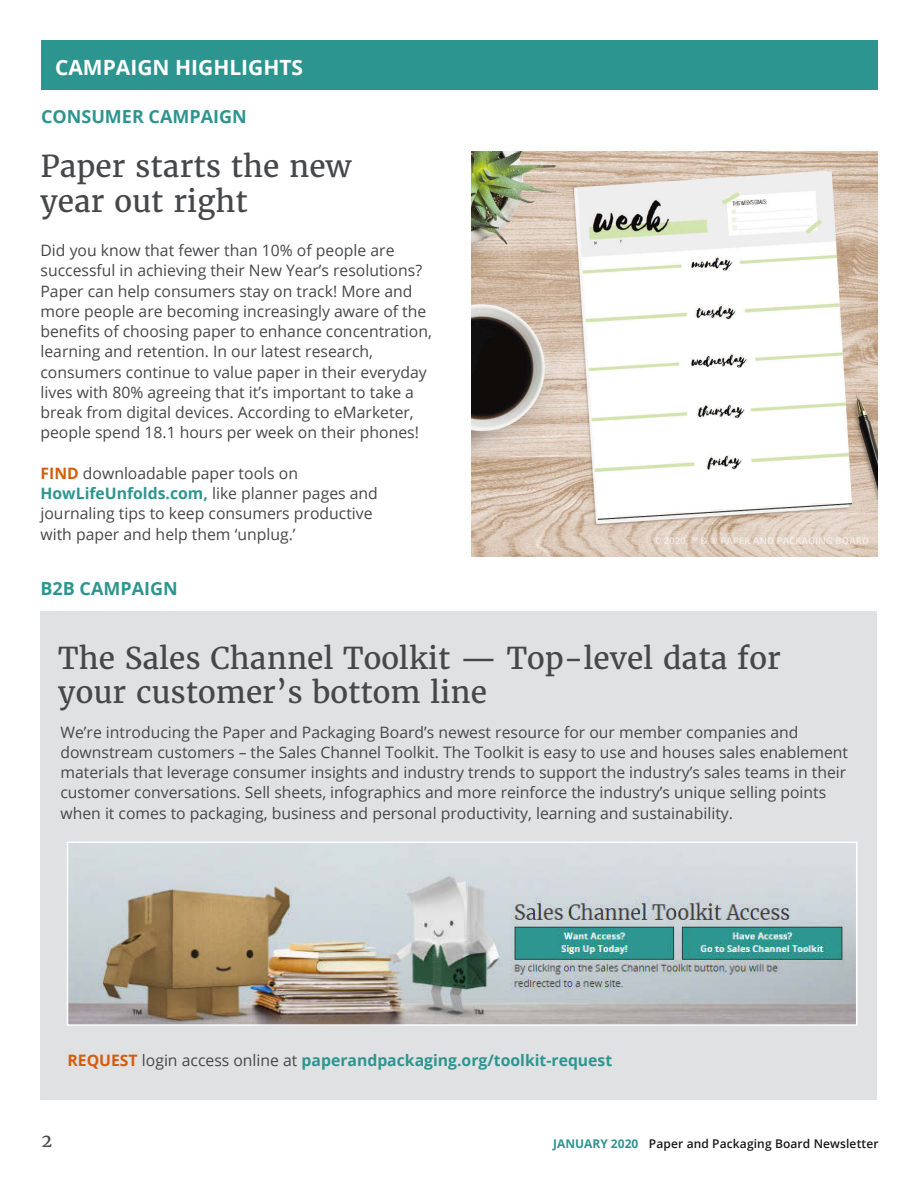
<style>
.page{position:relative;width:918px;height:1188px;background:#fff}
.page>*{position:absolute;margin:0;border:0;box-sizing:border-box;transform-origin:0 0}
.t1{font:30px/34.5px "Merriweather";color:#464749}
.t2{font:700 21px "Open Sans";color:#fff}
.t3{font:700 18px "Open Sans";color:#2d9590}
.t4{font:18px "Merriweather";color:#464749}
.t5{font:15.75px/20.2px "Open Sans";color:#464749}
.t6{font:700 15.75px "Open Sans";color:#2d9590}
.t7{font:600 12px "Open Sans";letter-spacing:.01em;color:#1a1818}
.s1{font-weight:700;color:#d45c0c}
.s2{font-weight:700;color:#2d9590}
.s3{color:#d45c0c}
.s4{font-weight:400;color:#464749}
</style>
<div class="page">
<div style="left:40px;top:611px;width:838px;height:488px;background:#e0e1e2"></div>
<div style="left:42px;top:40px;width:836px;height:50px;background:#2d9590"></div>
<img style="left:472px;top:151px;width:406px;height:406px">
<img style="left:70px;top:845px;width:784px;height:178px">
<div style="left:67px;top:842px;width:790px;height:184px;border:2px solid #fff"></div>
<h2 class="t2" style="left:55px;top:52px;width:250px">CAMPAIGN HIGHLIGHTS</h2>
<p class="t3" style="left:41px;top:104px;width:207px">CONSUMER CAMPAIGN</p>
<h1 class="t1" style="left:40px;top:150px;width:313px">Paper starts the new year out right</h1>
<p class="t5" style="left:40px;top:240px;width:393px">Did you know that fewer than 10% of people are successful in achieving their New Year’s resolutions?<br>Paper can help consumers stay on track! More and more people are becoming increasingly aware of the benefits of choosing paper to enhance concentration, learning and retention. In our latest research, consumers continue to value paper in their everyday lives with 80% agreeing that it’s important to take a break from digital devices. According to eMarketer, people spend 18.1 hours per week on their phones!</p>
<p class="t5" style="left:40px;top:463px;width:339px"><span class="s1">FIND</span> downloadable paper tools on <span class="s2">HowLifeUnfolds.com,</span> like planner pages and journaling tips to keep consumers productive with paper and help them ‘unplug.’</p>
<p class="t3" style="left:40px;top:576px;width:139px">B2B CAMPAIGN</p>
<h1 class="t1" style="left:58px;top:641px;width:724px">The Sales Channel Toolkit — Top-level data for your customer’s bottom line</h1>
<p class="t5" style="left:60px;top:721px;width:789px">We’re introducing the Paper and Packaging Board’s newest resource for our member companies and downstream customers – the Sales Channel Toolkit. The Toolkit is easy to use and houses sales enablement materials that leverage consumer insights and industry trends to support the industry’s sales teams in their customer conversations. Sell sheets, infographics and more reinforce the industry’s unique selling points when it comes to packaging, business and personal productivity, learning and sustainability.</p>
<p class="t6" style="left:68px;top:1049px;width:546px"><span class="s3">REQUEST</span> <span class="s4">login access online at</span> paperandpackaging.org/toolkit-request</p>
<p class="t4" style="left:42px;top:1129px;width:12px">2</p>
<p class="t7" style="left:553px;top:1135px;width:327px"><span class="s2">JANUARY 2020</span> Paper and Packaging Board Newsletter</p>
</div>
